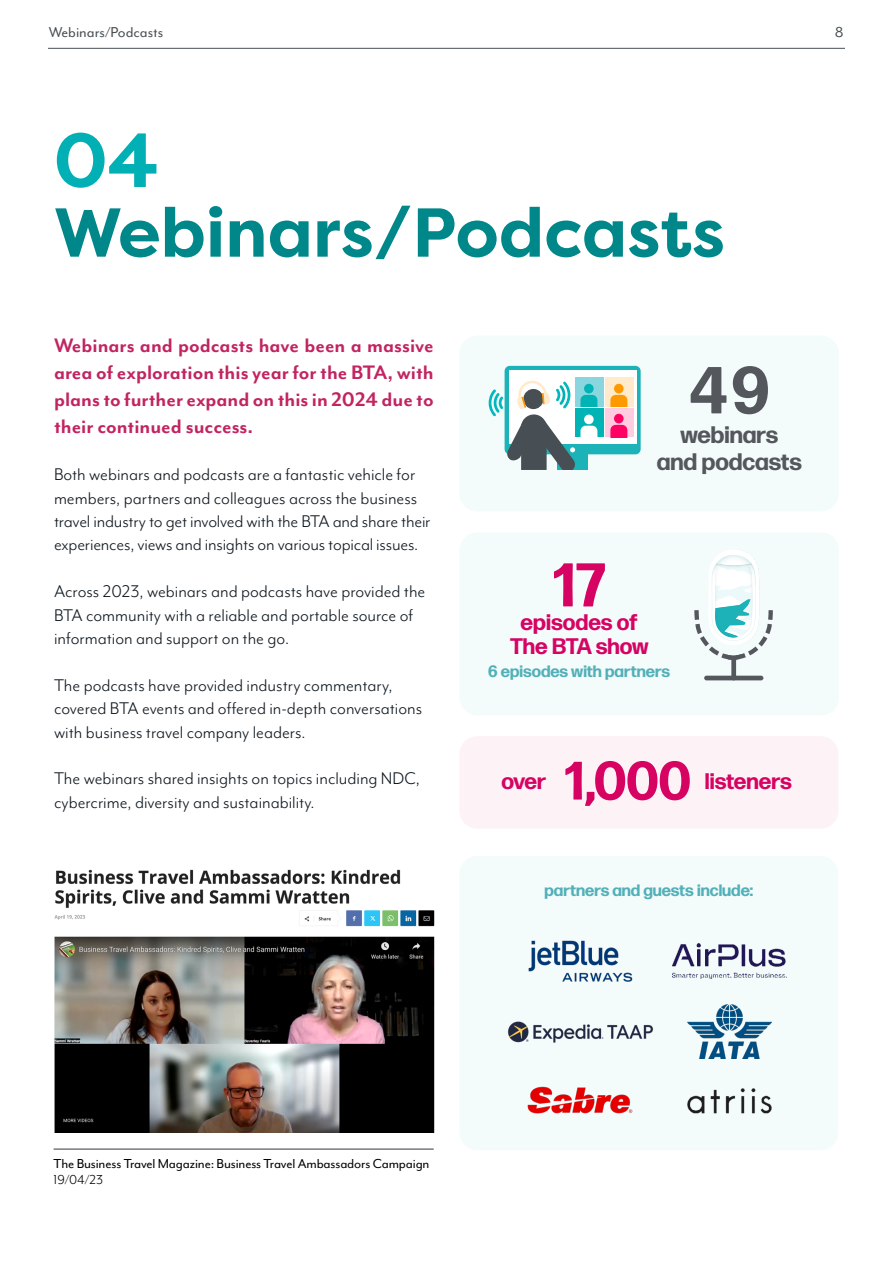
<style>
.page{position:relative;width:893px;height:1263px;background:#fff}
.page>*{position:absolute;margin:0;border:0;box-sizing:border-box;transform-origin:0 0}
.t1{font:700 76.5px "Filson Pro";color:#00b0b5}
.t2{font:700 69px "Filson Pro";color:#00878a}
.t3{font:700 66.15px "Forma DJR Deck";color:#54575c}
.t4{font:700 61.5px "Forma DJR Deck";color:#d60363}
.t5{font:700 54px "Forma DJR Deck";color:#d60363}
.t6{font:700 23.85px/27px "Forma DJR Deck";color:#54575c;text-align:center}
.t7{font:700 22.5px/27px "Mr Eaves Mod OT";color:#c22461;text-align:justify}
.t8{font:700 22.5px/24px "Forma DJR Deck";color:#d60363;text-align:center}
.t9{font:19.5px/23.4px "Mr Eaves Mod OT";color:#101921}
.t10{font:700 16.5px "Forma DJR Deck";color:#52b0b8}
.t11{font:16.5px "Mr Eaves Mod OT";color:#474f54}
.t12{font:15px "Mr Eaves Mod OT";letter-spacing:-.01em;color:#000}
.t13{font:15px "Mr Eaves Mod OT";color:#000}
</style>
<div class="page">
<div style="left:459px;top:736px;width:380px;height:93px;background:#fdf3f7;border-radius:18px"></div>
<div style="left:459px;top:856px;width:379px;height:294px;background:#f3fbfb;border-radius:18px"></div>
<hr style="left:48px;top:48px;width:797px;height:1px;background:#474f54">
<div style="left:459px;top:532px;width:380px;height:183px;background:#f3fbfb;border-radius:18px"></div>
<img style="left:672px;top:943px;width:114px;height:35px">
<img style="left:687px;top:1088px;width:85px;height:26px">
<img style="left:528px;top:940px;width:105px;height:42px">
<div style="left:459px;top:336px;width:380px;height:175px;background:#f3fbfb;border-radius:18px"></div>
<img style="left:54px;top:869px;width:381px;height:263px">
<hr style="left:54px;top:1148px;width:380px;height:2px;background:#474f54">
<div style="left:505px;top:366px;width:136px;height:88px;background:#1cb3b8;border-radius:5px"></div>
<div style="left:509px;top:370px;width:127px;height:73px;background:#fff"></div>
<div style="left:575px;top:377px;width:28px;height:30px;background:#8ad6de"></div>
<div style="left:575px;top:408px;width:28px;height:29px;background:#00b3b5"></div>
<div style="left:605px;top:377px;width:28px;height:30px;background:#ffebcc"></div>
<div style="left:605px;top:408px;width:28px;height:29px;background:#ffcce0"></div>
<svg style="left:610px;top:395px;width:17px;height:12px"></svg>
<div style="left:614px;top:384px;width:10px;height:9px;background:#f90;border-radius:50%"></div>
<svg style="left:610px;top:425px;width:17px;height:12px"></svg>
<div style="left:614px;top:414px;width:10px;height:9px;background:#ff0063;border-radius:50%"></div>
<svg style="left:489px;top:379px;width:108px;height:91px"></svg>
<div style="left:731px;top:656px;width:5px;height:24px;background:#54575c;border-radius:2px"></div>
<hr style="left:704px;top:676px;width:59px;height:4px;background:#54575c;border-radius:2px">
<svg style="left:694px;top:550px;width:79px;height:110px"></svg>
<img style="left:508px;top:1021px;width:145px;height:22px">
<img style="left:687px;top:1004px;width:84px;height:54px">
<img style="left:528px;top:1086px;width:105px;height:27px">
<p class="t11" style="left:49px;top:23px;width:116px">Webinars/Podcasts</p>
<p class="t11" style="left:835px;top:23px;width:10px">8</p>
<h1 class="t1" style="left:54px;top:112px;width:106px">04</h1>
<h2 class="t2" style="left:54px;top:189px;width:673px">Webinars/Podcasts</h2>
<p class="t7" style="left:54px;top:332px;width:381px">Webinars and podcasts have been a massive area of exploration this year for the BTA, with plans to further expand on this in 2024 due to their continued success.</p>
<p class="t9" style="left:54px;top:462px;width:378px">Both webinars and podcasts are a fantastic vehicle for members, partners and colleagues across the business travel industry to get involved with the BTA and share their experiences, views and insights on various topical issues.</p>
<p class="t9" style="left:54px;top:579px;width:373px">Across 2023, webinars and podcasts have provided the<br>BTA community with a reliable and portable source of information and support on the go.</p>
<p class="t9" style="left:54px;top:673px;width:370px">The podcasts have provided industry commentary, covered BTA events and offered in-depth conversations with business travel company leaders.</p>
<p class="t9" style="left:54px;top:767px;width:367px">The webinars shared insights on topics including NDC, cybercrime, diversity and sustainability.</p>
<h3 class="t5" style="left:564px;top:746px;width:128px">1,000</h3>
<h3 class="t3" style="left:689px;top:348px;width:81px">49</h3>
<p class="t6" style="left:657px;top:420px;width:147px">webinars<br>and podcasts</p>
<h3 class="t4" style="left:553px;top:545px;width:54px">17</h3>
<p class="t8" style="left:510px;top:610px;width:140px">episodes of<br>The BTA show</p>
<p class="t10" style="left:488px;top:660px;width:183px">6 episodes with partners</p>
<p class="t8" style="left:502px;top:769px;width:46px">over</p>
<p class="t8" style="left:705px;top:769px;width:89px">listeners</p>
<p class="t12" style="left:54px;top:1155px;width:377px">The Business Travel Magazine: Business Travel Ambassadors Campaign</p>
<p class="t13" style="left:54px;top:1171px;width:51px">19/04/23</p>
<p class="t10" style="left:544px;top:880px;width:210px">partners and guests include:</p>
</div>
